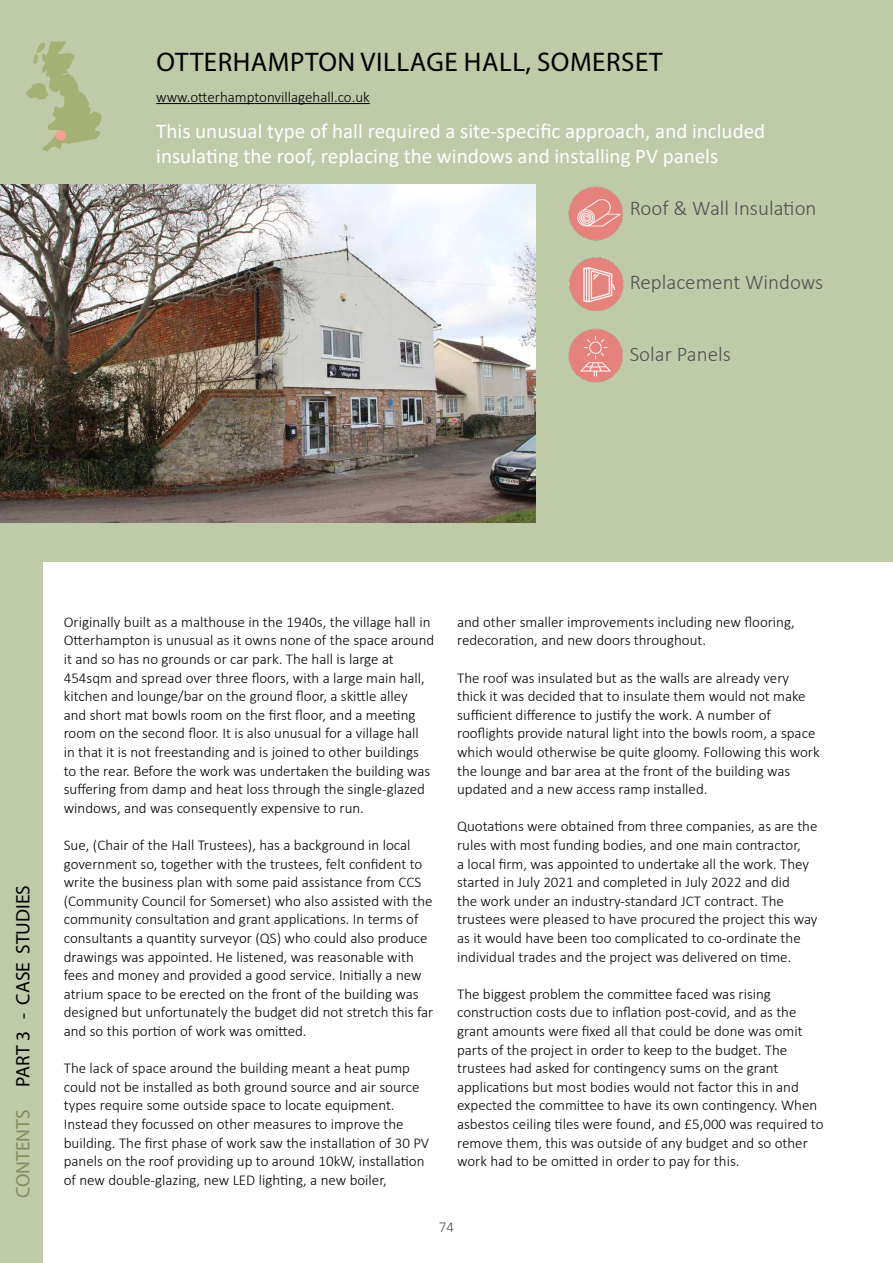
<style>
.page{position:relative;width:893px;height:1263px;background:#fff}
.page>*{position:absolute;margin:0;border:0;box-sizing:border-box;transform-origin:0 0}
.t1{font:27px "Myriad Pro";letter-spacing:.02em;color:#000}
.t2{font:21px/25.2px "Calibri";color:#fff}
.t3{font:300 21px "Calibri";color:#505050}
.t4{font:19.5px "Myriad Pro";color:#000}
.t5{font:19.5px "Myriad Pro";color:#868a5d}
.t6{font:300 15px/18.6px "Calibri";color:#000}
.t7{font:300 15px "Calibri";color:#505050}
</style>
<div class="page">
<div style="left:38px;top:0;width:855px;height:561px;background:#bfcaa9"></div>
<div style="left:0;top:0;width:43px;height:1263px;background:#bfcaa9"></div>
<img style="left:568px;top:186px;width:55px;height:55px">
<img style="left:0;top:184px;width:536px;height:339px">
<img style="left:568px;top:328px;width:55px;height:55px">
<img style="left:569px;top:257px;width:55px;height:54px">
<svg style="left:27px;top:41px;width:75px;height:110px"></svg>
<div style="left:56px;top:130px;width:10px;height:11px;background:#f49f8f;border-radius:50%"></div>
<hr style="left:156px;top:103px;width:214px;height:1px;background:#000">
<h1 class="t1" style="left:157px;top:46px;width:18px">OTTERHAM</h1>
<h1 class="t1" style="left:290px;top:46px;width:32px">PTON</h1>
<h1 class="t1" style="left:361px;top:46px;width:29px">VILLA</h1>
<h1 class="t1" style="left:426px;top:46px;width:238px">GE HALL, SOMERSET</h1>
<p class="t6" style="left:156px;top:87px;width:215px">www.otterhamptonvillagehall.co.uk</p>
<h2 class="t2" style="left:156px;top:118px;width:610px">This unusual type of hall required a site-specific approach, and included insulating the roof, replacing the windows and installing PV panels</h2>
<h2 class="t3" style="left:630px;top:195px;width:188px">Roof &amp; Wall Insulation</h2>
<h2 class="t3" style="left:630px;top:269px;width:195px">Replacement Windows</h2>
<h2 class="t3" style="left:630px;top:341px;width:103px">Solar Panels</h2>
<h3 class="t4" style="left:11px;top:1086px;width:203px;rotate:-90deg">PART 3 - CASE STUDIES</h3>
<h3 class="t5" style="left:11px;top:1198px;width:90px;rotate:-90deg">CONTENTS</h3>
<p class="t6" style="left:64px;top:612px;width:372px">Originally built as a malthouse in the 1940s, the village hall in Otterhampton is unusual as it owns none of the space around it and so has no grounds or car park. The hall is large at 454sqm and spread over three floors, with a large main hall, kitchen and lounge/bar on the ground floor, a skittle alley<br>and short mat bowls room on the first floor, and a meeting room on the second floor. It is also unusual for a village hall<br>in that it is not freestanding and is joined to other buildings to the rear. Before the work was undertaken the building was suffering from damp and heat loss through the single-glazed windows, and was consequently expensive to run.</p>
<p class="t6" style="left:64px;top:835px;width:371px">Sue, (Chair of the Hall Trustees), has a background in local government so, together with the trustees, felt confident to write the business plan with some paid assistance from CCS (Community Council for Somerset) who also assisted with the community consultation and grant applications. In terms of consultants a quantity surveyor (QS) who could also produce drawings was appointed. He listened, was reasonable with fees and money and provided a good service. Initially a new atrium space to be erected on the front of the building was designed but unfortunately the budget did not stretch this far and so this portion of work was omitted.</p>
<p class="t6" style="left:64px;top:1059px;width:367px">The lack of space around the building meant a heat pump could not be installed as both ground source and air source types require some outside space to locate equipment.<br>Instead they focussed on other measures to improve the building. The first phase of work saw the installation of 30 PV panels on the roof providing up to around 10kW, installation of new double-glazing, new LED lighting, a new boiler,</p>
<p class="t6" style="left:457px;top:612px;width:339px">and other smaller improvements including new flooring, redecoration, and new doors throughout.</p>
<p class="t6" style="left:457px;top:668px;width:364px">The roof was insulated but as the walls are already very thick it was decided that to insulate them would not make sufficient difference to justify the work. A number of rooflights provide natural light into the bowls room, a space which would otherwise be quite gloomy. Following this work the lounge and bar area at the front of the building was updated and a new access ramp installed.</p>
<p class="t6" style="left:457px;top:817px;width:362px">Quotations were obtained from three companies, as are the rules with most funding bodies, and one main contractor,<br>a local firm, was appointed to undertake all the work. They started in July 2021 and completed in July 2022 and did<br>the work under an industry-standard JCT contract. The trustees were pleased to have procured the project this way as it would have been too complicated to co-ordinate the individual trades and the project was delivered on time.</p>
<p class="t6" style="left:457px;top:984px;width:368px">The biggest problem the committee faced was rising construction costs due to inflation post-covid, and as the grant amounts were fixed all that could be done was omit parts of the project in order to keep to the budget. The trustees had asked for contingency sums on the grant applications but most bodies would not factor this in and expected the committee to have its own contingency. When asbestos ceiling tiles were found, and £5,000 was required to remove them, this was outside of any budget and so other work had to be omitted in order to pay for this.</p>
<p class="t7" style="left:439px;top:1217px;width:17px">74</p>
</div>
